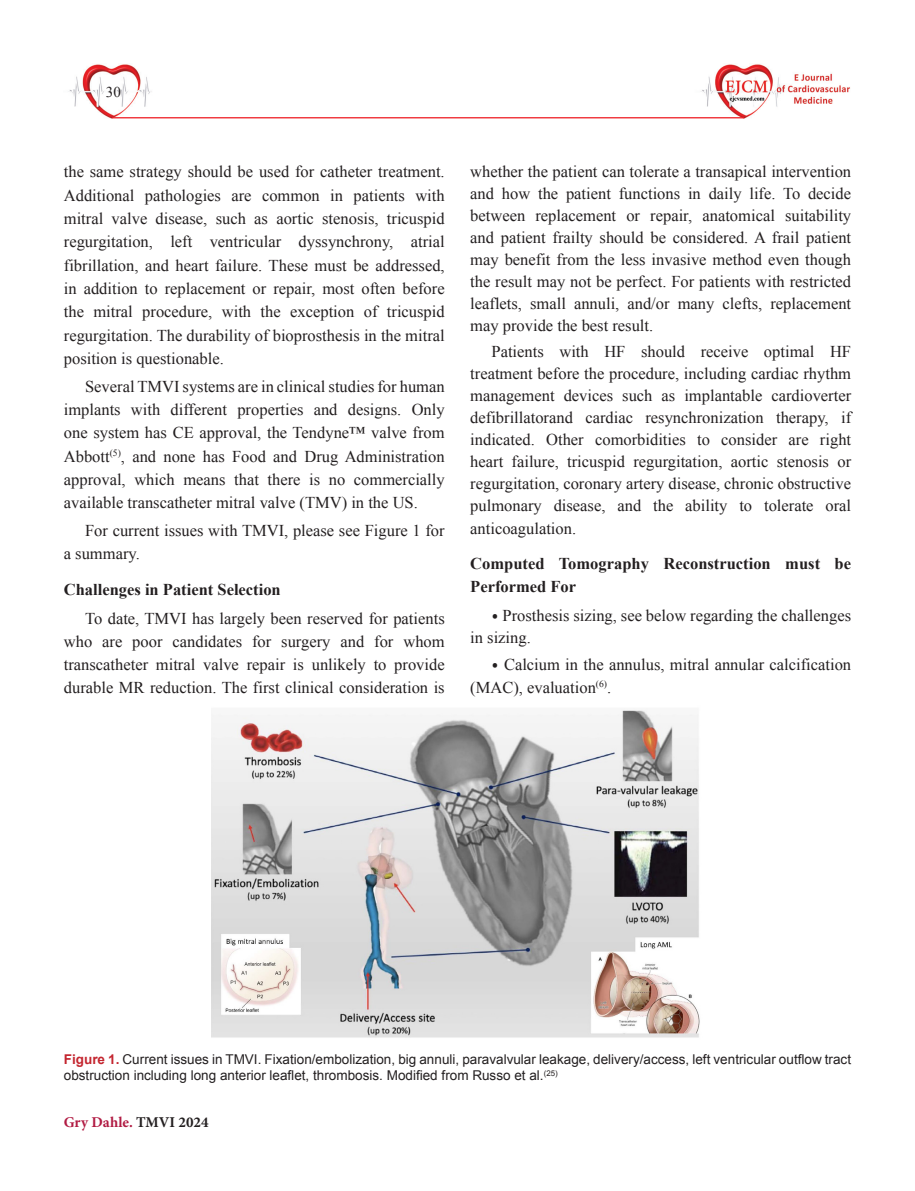
<style>
.page{position:relative;width:915px;height:1191px;background:#fff}
.page>*{position:absolute;margin:0;border:0;box-sizing:border-box;transform-origin:0 0}
.YAZI{font:16.5px/23.4px "Times New Roman";color:#231f20;text-align:justify}
.BOLD{font:700 16.5px/22.5px "Times New Roman";color:#231f20}
.t1{font:700 15px "Minion Pro";color:#b11b43}
.t2{font:15px "Times New Roman";color:#231f20}
.RESİM-ALTI{font:13.5px/16.2px "Arial";color:#231f20}
.s1{font-family:"Cambria Math"}
.s2{font-weight:700;color:#c42630}
.s3{color:#231f20}
</style>
<div class="page">
<img style="left:694px;top:64px;width:156px;height:55px">
<img style="left:68px;top:64px;width:152px;height:55px">
<hr style="left:112px;top:117px;width:631px;height:1px;background:#ee1d23">
<img style="left:212px;top:710px;width:488px;height:328px">
<p class="t2" style="left:106px;top:82px;width:16px">30</p>
<p class="YAZI" style="left:64px;top:160px;width:382px">the same strategy should be used for catheter treatment.<br>Additional pathologies are common in patients with mitral valve disease, such as aortic stenosis, tricuspid regurgitation, left ventricular dyssynchrony, atrial fibrillation, and heart failure. These must be addressed, in addition to replacement or repair, most often before the mitral procedure, with the exception of tricuspid regurgitation. The durability of bioprosthesis in the mitral position is questionable.</p>
<p class="YAZI" style="left:64px;top:374px;width:382px;text-indent:21px">Several TMVI systems are in clinical studies for human implants with different properties and designs. Only one system has CE approval, the Tendyne™ valve from Abbott<sup>(5)</sup>, and none has Food and Drug Administration approval, which means that there is no commercially available transcatheter mitral valve (TMV) in the US.</p>
<p class="YAZI" style="left:64px;top:518px;width:382px;text-indent:21px">For current issues with TMVI, please see Figure 1 for a summary.</p>
<p class="BOLD" style="left:64px;top:578px;width:218px">Challenges in Patient Selection</p>
<p class="YAZI" style="left:64px;top:607px;width:382px;line-height:22.8px;text-indent:21px">To date, TMVI has largely been reserved for patients who are poor candidates for surgery and for whom transcatheter mitral valve repair is unlikely to provide durable MR reduction. The first clinical consideration is</p>
<p class="YAZI" style="left:470px;top:161px;width:382px;line-height:21.9px">whether the patient can tolerate a transapical intervention and how the patient functions in daily life. To decide between replacement or repair, anatomical suitability and patient frailty should be considered. A frail patient may benefit from the less invasive method even though the result may not be perfect. For patients with restricted leaflets, small annuli, and/or many clefts, replacement may provide the best result.</p>
<p class="YAZI" style="left:470px;top:340px;width:382px;line-height:22px;text-indent:21px">Patients with HF should receive optimal HF treatment before the procedure, including cardiac rhythm management devices such as implantable cardioverter defibrillatorand cardiac resynchronization therapy, if indicated. Other comorbidities to consider are right heart failure, tricuspid regurgitation, aortic stenosis or regurgitation, coronary artery disease, chronic obstructive pulmonary disease, and the ability to tolerate oral anticoagulation.</p>
<p class="BOLD" style="left:470px;top:552px;width:382px">Computed Tomography Reconstruction must be<br>Performed For</p>
<p class="YAZI" style="left:470px;top:603px;width:382px;line-height:22.5px;text-indent:21px"><span class="s1">⦁</span> Prosthesis sizing, see below regarding the challenges in sizing.</p>
<p class="YAZI" style="left:470px;top:653px;width:382px;line-height:22.5px;text-indent:21px"><span class="s1">⦁</span> Calcium in the annulus, mitral annular calcification (MAC), evaluation<sup>(6)</sup>.</p>
<p class="RESİM-ALTI" style="left:64px;top:1051px;width:788px"><span class="s2">Figure 1.</span> Current issues in TMVI. Fixation/embolization, big annuli, paravalvular leakage, delivery/access, left ventricular outflow tract obstruction including long anterior leaflet, thrombosis. Modified from Russo et al.<sup>(25)</sup></p>
<p class="t1" style="left:64px;top:1111px;width:146px">Gry Dahle. <span class="s3">TMVI 2024</span></p>
</div>
